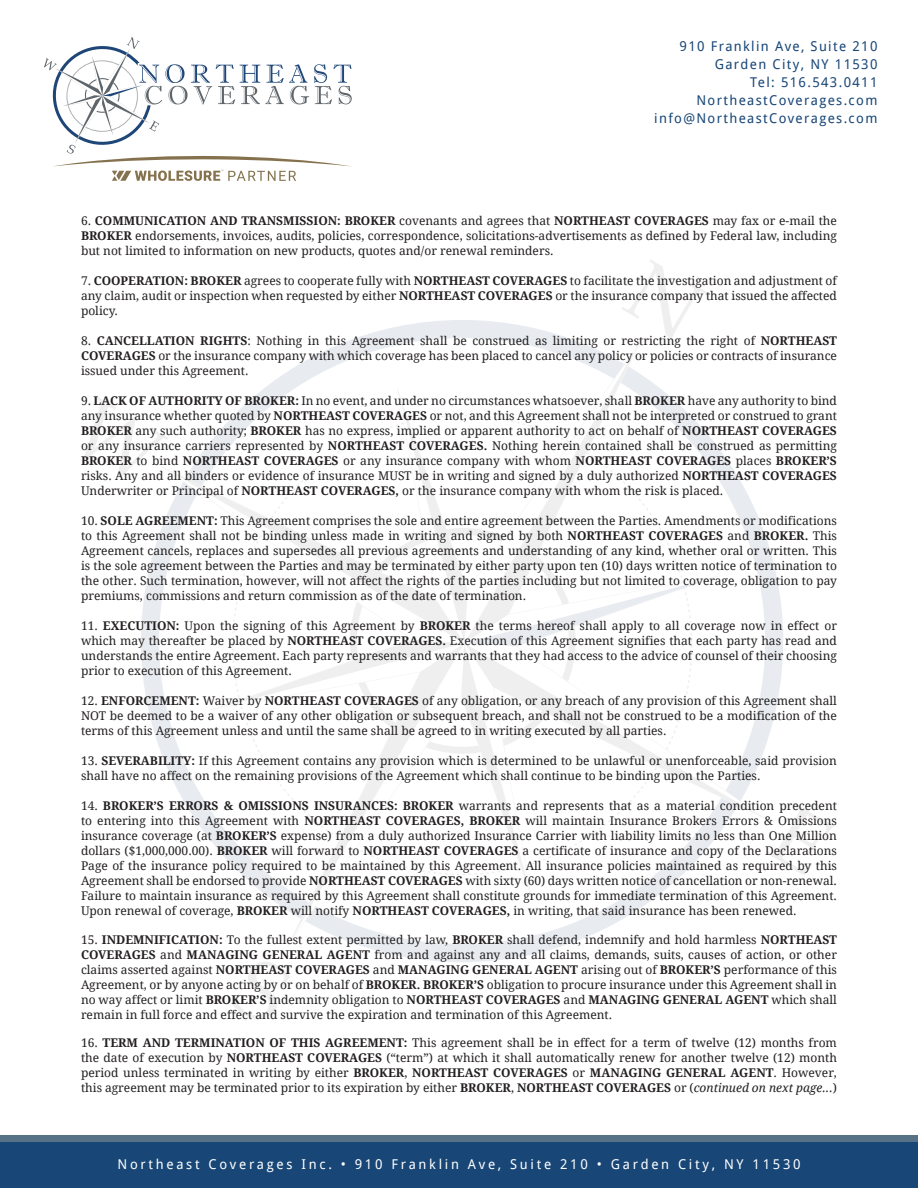
<style>
.page{position:relative;width:918px;height:1188px;background:#fff}
.page>*{position:absolute;margin:0;border:0;box-sizing:border-box;transform-origin:0 0}
.t1{font:13.5px/18px "Droid Sans";letter-spacing:.1em;color:#184677;text-align:right}
.t2{font:13.5px "Droid Sans";letter-spacing:.2em;color:#fff}
.t3{font:12px/15px "Droid Serif";color:#231f20;text-align:justify}
.s1{font-weight:700}
.s2{font-style:italic}
</style>
<div class="page">
<div style="left:0;top:1135px;width:918px;height:45px;background:#557286"></div>
<svg style="left:44px;top:37px;width:308px;height:144px"></svg>
<div style="left:141px;top:320px;width:642px;height:642px;border:18px solid #1c4575;border-radius:50%"></div>
<svg style="left:622px;top:259px;width:85px;height:79px"></svg>
<svg style="left:232px;top:962px;width:58px;height:57px"></svg>
<svg style="left:85px;top:397px;width:75px;height:81px"></svg>
<svg style="left:769px;top:804px;width:64px;height:71px"></svg>
<svg style="left:160px;top:338px;width:609px;height:610px"></svg>
<svg style="left:464px;top:343px;width:175px;height:49px"></svg>
<svg style="left:290px;top:894px;width:174px;height:49px"></svg>
<svg style="left:715px;top:643px;width:49px;height:175px"></svg>
<svg style="left:165px;top:468px;width:49px;height:175px"></svg>
<svg style="left:214px;top:392px;width:501px;height:502px"></svg>
<div style="left:0;top:1143px;width:918px;height:45px;background:#184677"></div>
<p class="t1" style="left:654px;top:37px;width:225px">910 Franklin Ave, Suite 210<br>Garden City, NY 11530<br>Tel: 516.543.0411<br>NortheastCoverages.com info@NortheastCoverages.com</p>
<p class="t3" style="left:81px;top:214px;width:758px">6. <span class="s1">COMMUNICATION AND TRANSMISSION: BROKER</span> covenants and agrees that <span class="s1">NORTHEAST COVERAGES</span> may fax or e-mail the <span class="s1">BROKER</span> endorsements, invoices, audits, policies, correspondence, solicitations-advertisements as defined by Federal law, including but not limited to information on new products, quotes and/or renewal reminders.</p>
<p class="t3" style="left:81px;top:274px;width:758px">7. <span class="s1">COOPERATION: BROKER</span> agrees to cooperate fully with <span class="s1">NORTHEAST COVERAGES</span> to facilitate the investigation and adjustment of any claim, audit or inspection when requested by either <span class="s1">NORTHEAST COVERAGES</span> or the insurance company that issued the affected policy.</p>
<p class="t3" style="left:81px;top:334px;width:758px">8. <span class="s1">CANCELLATION RIGHTS</span>: Nothing in this Agreement shall be construed as limiting or restricting the right of <span class="s1">NORTHEAST COVERAGES</span> or the insurance company with which coverage has been placed to cancel any policy or policies or contracts of insurance issued under this Agreement.</p>
<p class="t3" style="left:81px;top:394px;width:758px">9. <span class="s1">LACK OF AUTHORITY OF BROKER:</span> In no event, and under no circumstances whatsoever, shall <span class="s1">BROKER</span> have any authority to bind any insurance whether quoted by <span class="s1">NORTHEAST COVERAGES</span> or not, and this Agreement shall not be interpreted or construed to grant <span class="s1">BROKER</span> any such authority; <span class="s1">BROKER</span> has no express, implied or apparent authority to act on behalf of <span class="s1">NORTHEAST COVERAGES </span>or any insurance carriers represented by <span class="s1">NORTHEAST COVERAGES.</span> Nothing herein contained shall be construed as permitting <span class="s1">BROKER</span> to bind <span class="s1">NORTHEAST COVERAGES</span> or any insurance company with whom <span class="s1">NORTHEAST COVERAGES</span> places <span class="s1">BROKER’S </span>risks. Any and all binders or evidence of insurance MUST be in writing and signed by a duly authorized <span class="s1">NORTHEAST COVERAGES </span>Underwriter or Principal of <span class="s1">NORTHEAST COVERAGES,</span> or the insurance company with whom the risk is placed.</p>
<p class="t3" style="left:81px;top:514px;width:758px">10. <span class="s1">SOLE AGREEMENT:</span> This Agreement comprises the sole and entire agreement between the Parties. Amendments or modifications to this Agreement shall not be binding unless made in writing and signed by both <span class="s1">NORTHEAST COVERAGES</span> and <span class="s1">BROKER.</span> This Agreement cancels, replaces and supersedes all previous agreements and understanding of any kind, whether oral or written. This is the sole agreement between the Parties and may be terminated by either party upon ten (10) days written notice of termination to the other. Such termination, however, will not affect the rights of the parties including but not limited to coverage, obligation to pay premiums, commissions and return commission as of the date of termination.</p>
<p class="t3" style="left:81px;top:619px;width:758px">11. <span class="s1">EXECUTION:</span> Upon the signing of this Agreement by <span class="s1">BROKER</span> the terms hereof shall apply to all coverage now in effect or which may thereafter be placed by <span class="s1">NORTHEAST COVERAGES.</span> Execution of this Agreement signifies that each party has read and understands the entire Agreement. Each party represents and warrants that they had access to the advice of counsel of their choosing prior to execution of this Agreement.</p>
<p class="t3" style="left:81px;top:694px;width:758px">12. <span class="s1">ENFORCEMENT:</span> Waiver by <span class="s1">NORTHEAST COVERAGES</span> of any obligation, or any breach of any provision of this Agreement shall NOT be deemed to be a waiver of any other obligation or subsequent breach, and shall not be construed to be a modification of the terms of this Agreement unless and until the same shall be agreed to in writing executed by all parties.</p>
<p class="t3" style="left:81px;top:754px;width:757px">13. <span class="s1">SEVERABILITY:</span> If this Agreement contains any provision which is determined to be unlawful or unenforceable, said provision shall have no affect on the remaining provisions of the Agreement which shall continue to be binding upon the Parties.</p>
<p class="t3" style="left:81px;top:799px;width:758px">14. <span class="s1">BROKER’S ERRORS &amp; OMISSIONS INSURANCES: BROKER</span> warrants and represents that as a material condition precedent to entering into this Agreement with <span class="s1">NORTHEAST COVERAGES, BROKER</span> will maintain Insurance Brokers Errors &amp; Omissions insurance coverage (at <span class="s1">BROKER’S</span> expense) from a duly authorized Insurance Carrier with liability limits no less than One Million dollars ($1,000,000.00). <span class="s1">BROKER</span> will forward to <span class="s1">NORTHEAST COVERAGES</span> a certificate of insurance and copy of the Declarations Page of the insurance policy required to be maintained by this Agreement. All insurance policies maintained as required by this Agreement shall be endorsed to provide <span class="s1">NORTHEAST COVERAGES</span> with sixty (60) days written notice of cancellation or non-renewal.<br>Failure to maintain insurance as required by this Agreement shall constitute grounds for immediate termination of this Agreement.<br>Upon renewal of coverage, <span class="s1">BROKER</span> will notify <span class="s1">NORTHEAST COVERAGES,</span> in writing, that said insurance has been renewed.</p>
<p class="t3" style="left:81px;top:932px;width:758px">15. <span class="s1">INDEMNIFICATION:</span> To the fullest extent permitted by law, <span class="s1">BROKER</span> shall defend, indemnify and hold harmless <span class="s1">NORTHEAST COVERAGES</span> and <span class="s1">MANAGING GENERAL AGENT</span> from and against any and all claims, demands, suits, causes of action, or other claims asserted against <span class="s1">NORTHEAST COVERAGES</span> and <span class="s1">MANAGING GENERAL AGENT</span> arising out of <span class="s1">BROKER’S</span> performance of this Agreement, or by anyone acting by or on behalf of <span class="s1">BROKER. BROKER’S</span> obligation to procure insurance under this Agreement shall in no way affect or limit <span class="s1">BROKER’S</span> indemnity obligation to <span class="s1">NORTHEAST COVERAGES</span> and <span class="s1">MANAGING GENERAL AGENT</span> which shall remain in full force and effect and survive the expiration and termination of this Agreement.</p>
<p class="t3" style="left:81px;top:1036px;width:757px">16. <span class="s1">TERM AND TERMINATION OF THIS AGREEMENT:</span> This agreement shall be in effect for a term of twelve (12) months from the date of execution by <span class="s1">NORTHEAST COVERAGES</span> (“term”) at which it shall automatically renew for another twelve (12) month period unless terminated in writing by either <span class="s1">BROKER</span>, <span class="s1">NORTHEAST COVERAGES</span> or <span class="s1">MANAGING GENERAL AGENT</span>. However, this agreement may be terminated prior to its expiration by either <span class="s1">BROKER</span>, <span class="s1">NORTHEAST COVERAGES</span> or (<span class="s2">continued on next page...</span>)</p>
<p class="t2" style="left:117px;top:1156px;width:685px">Northeast Coverages Inc. • 910 Franklin Ave, Suite 210 • Garden City, NY 11530</p>
</div>
